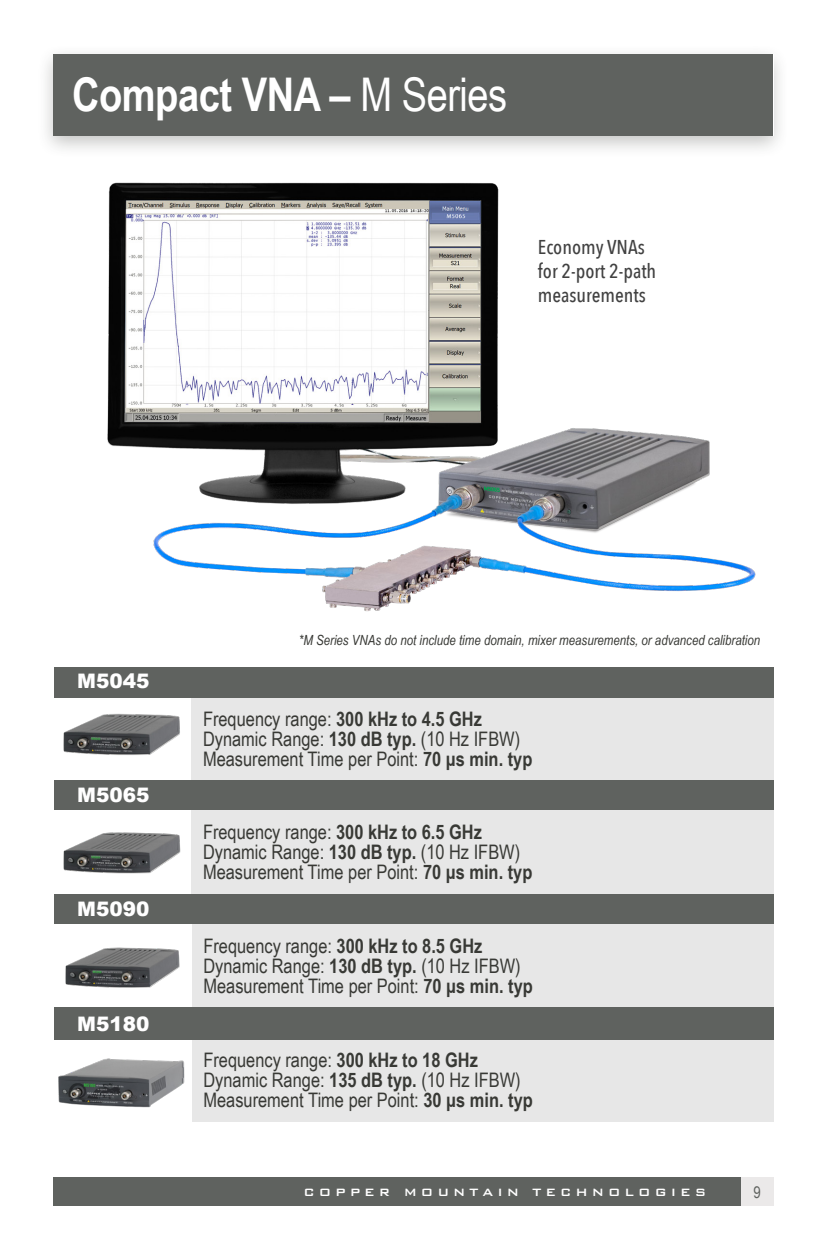
<style>
.page{position:relative;width:828px;height:1260px;background:#fff}
.page>*{position:absolute;margin:0;border:0;box-sizing:border-box;transform-origin:0 0}
.t1{font:700 46.4px "Arial Narrow";letter-spacing:-.01em;color:#fff}
.PRODUCT_TEXT{font:20px "Arial Narrow";color:#383935}
.SERIES_DESCRIPTION{font:500 20px/24px "Avenir Next Condensed";color:#414141}
.PRODUCT_NUMBER{font:900 20px "Arial";color:#fff}
.t2{font:16.2px "Arial Narrow";color:#5f625f}
.t3{font:500 14.2px "Bank Gothic";letter-spacing:.28em;color:#fff}
.Footnotes{font:italic 14px "Arial Narrow";color:#383935}
.s1{font-weight:400}
.s2{font-weight:700}
</style>
<div class="page">
<div style="left:191px;top:810px;width:583px;height:84px;background:#e7e7e7"></div>
<div style="left:191px;top:698px;width:583px;height:84px;background:#e7e7e7"></div>
<div style="left:192px;top:1038px;width:582px;height:84px;background:#e7e7e7"></div>
<div style="left:192px;top:924px;width:582px;height:84px;background:#e7e7e7"></div>
<img style="left:107px;top:182px;width:649px;height:430px">
<div style="left:741px;top:1178px;width:32px;height:28px;background:#ebe9e9"></div>
<div style="left:53px;top:1178px;width:688px;height:28px;background:#5f625f"></div>
<div style="left:37px;top:43px;width:752px;height:116px;background:#383935;opacity:.3"></div>
<div style="left:53px;top:54px;width:720px;height:81px;background:#5f625f"></div>
<div style="left:54px;top:894px;width:720px;height:30px;background:#5f625f"></div>
<div style="left:54px;top:1008px;width:720px;height:32px;background:#5f625f"></div>
<div style="left:54px;top:780px;width:720px;height:30px;background:#5f625f"></div>
<div style="left:54px;top:667px;width:720px;height:30px;background:#5f625f"></div>
<img style="left:63px;top:832px;width:118px;height:42px">
<img style="left:54px;top:947px;width:134px;height:61px">
<img style="left:58px;top:1058px;width:127px;height:50px">
<img style="left:54px;top:697px;width:134px;height:58px">
<p class="t1" style="left:72px;top:60px;width:437px">Compact VNA – <span class="s1">M Series</span></p>
<p class="t1" style="left:330px;top:60px;width:219px">Comparison</p>
<p class="SERIES_DESCRIPTION" style="left:538px;top:234px;width:120px">Economy VNAs for 2-port 2-path measurements</p>
<p class="PRODUCT_NUMBER" style="left:77px;top:666px;width:74px">M5045</p>
<p class="PRODUCT_NUMBER" style="left:77px;top:780px;width:74px">M5065</p>
<p class="PRODUCT_NUMBER" style="left:77px;top:894px;width:74px">M5090</p>
<p class="PRODUCT_NUMBER" style="left:77px;top:1009px;width:74px">M5180</p>
<p class="Footnotes" style="left:299px;top:631px;width:463px">*M Series VNAs do not include time domain, mixer measurements, or advanced calibration</p>
<p class="PRODUCT_TEXT" style="left:203px;top:704px;width:280px">Frequency range: <span class="s2">300 kHz to 4.5 GHz</span></p>
<p class="PRODUCT_TEXT" style="left:203px;top:724px;width:319px">Dynamic Range: <span class="s2">130 dB typ.</span> (10 Hz IFBW)</p>
<p class="PRODUCT_TEXT" style="left:203px;top:744px;width:331px">Measurement Time per Point: <span class="s2">70 μs min. typ</span></p>
<p class="PRODUCT_TEXT" style="left:203px;top:817px;width:280px">Frequency range: <span class="s2">300 kHz to 6.5 GHz</span></p>
<p class="PRODUCT_TEXT" style="left:203px;top:837px;width:319px">Dynamic Range: <span class="s2">130 dB typ.</span> (10 Hz IFBW)</p>
<p class="PRODUCT_TEXT" style="left:203px;top:857px;width:331px">Measurement Time per Point: <span class="s2">70 μs min. typ</span></p>
<p class="PRODUCT_TEXT" style="left:203px;top:931px;width:280px">Frequency range: <span class="s2">300 kHz to 8.5 GHz</span></p>
<p class="PRODUCT_TEXT" style="left:203px;top:951px;width:319px">Dynamic Range: <span class="s2">130 dB typ.</span> (10 Hz IFBW)</p>
<p class="PRODUCT_TEXT" style="left:203px;top:971px;width:331px">Measurement Time per Point: <span class="s2">70 μs min. typ</span></p>
<p class="PRODUCT_TEXT" style="left:203px;top:1045px;width:276px">Frequency range: <span class="s2">300 kHz to 18 GHz</span></p>
<p class="PRODUCT_TEXT" style="left:203px;top:1065px;width:319px">Dynamic Range: <span class="s2">135 dB typ.</span> (10 Hz IFBW)</p>
<p class="PRODUCT_TEXT" style="left:203px;top:1085px;width:331px">Measurement Time per Point: <span class="s2">30 μs min. typ</span></p>
<p class="t3" style="left:303px;top:1181px;width:404px">COPPER MOUNTAIN TECHNOLOGIES</p>
<p class="t2" style="left:754px;top:1180px;width:9px">9</p>
</div>
